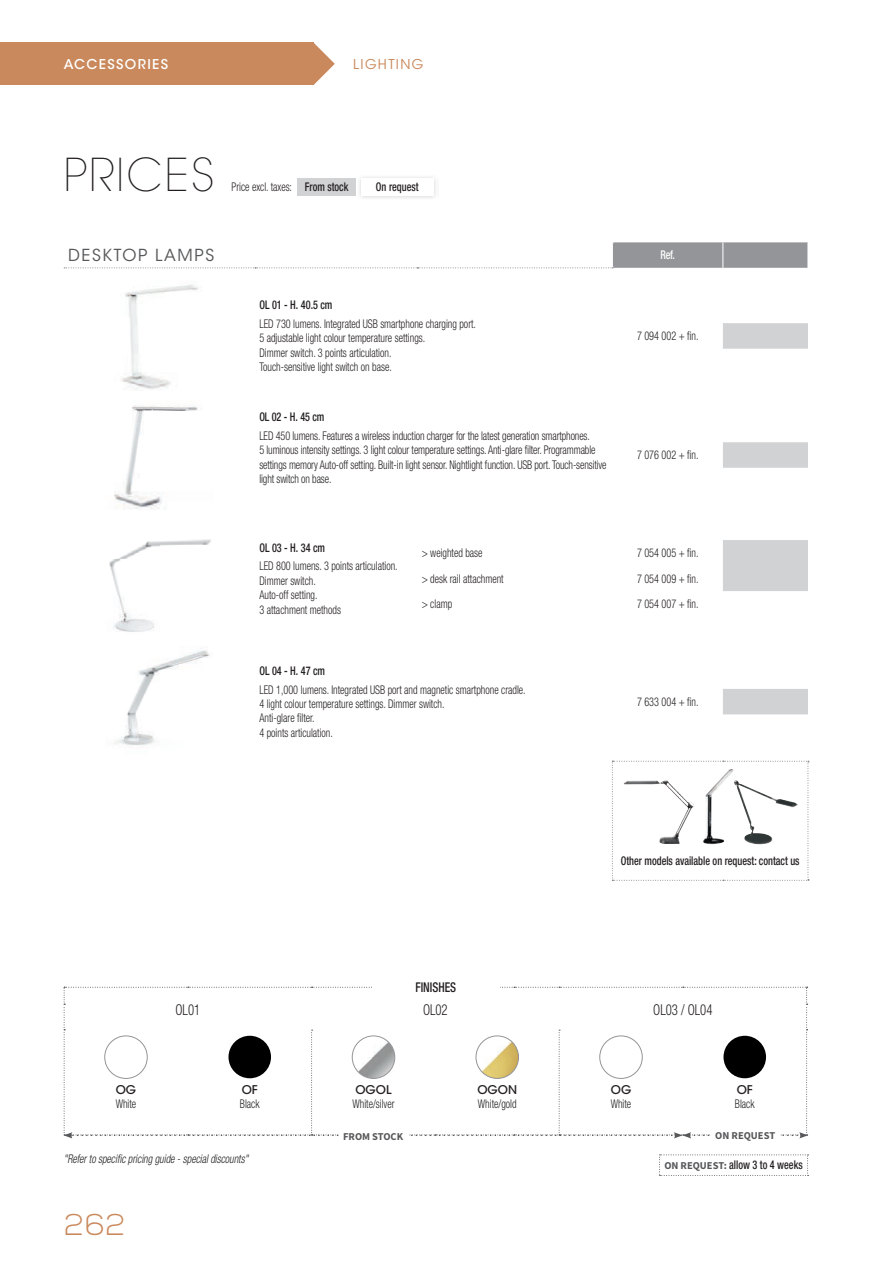
<style>
.page{position:relative;width:893px;height:1263px;background:#fff}
.page>*{position:absolute;margin:0;border:0;box-sizing:border-box;transform-origin:0 0}
.t1{font:200 45px "ITC Avant Garde Std";letter-spacing:.05em;color:#231f20}
.t2{font:300 30px "Nexa";color:#ca895c}
.t3{font:16.5px "ITC Avant Garde Std";letter-spacing:.1em;color:#57585a}
.t4{font:300 condensed 15px "Helvetica Neue LT Std";color:#231f20;scale:.85 1}
.t5{font:500 13.5px "ITC Avant Garde Std";letter-spacing:.1em;color:#fff}
.t6{font:13.5px "ITC Avant Garde Std";letter-spacing:.1em;color:#ca895c}
.t7{font:500 condensed 13.5px "Helvetica Neue LT Std";color:#231f20;scale:.85 1}
.t8{font:300 condensed 12px/14.4px "Helvetica Neue LT Std";color:#231f20;scale:.85 1}
.t9{font:500 condensed 12px "Helvetica Neue LT Std";color:#231f20;scale:.85 1}
.t10{font:italic 300 condensed 12px "Helvetica Neue LT Std";color:#231f20;scale:.85 1}
.t11{font:500 12px "ITC Avant Garde Std";color:#231f20}
.t12{font:500 condensed 12px "Helvetica Neue LT Std";color:#fff;scale:.85 1}
.t13{font:700 10.5px "Source Sans Pro";color:#57585a}
.s1{font-weight:500}
.s2{font-family:"Source Sans Pro";font-weight:700;font-stretch:normal;font-size:10.5px;color:#57585a}
</style>
<div class="page">
<svg style="left:314px;top:43px;width:21px;height:42px"></svg>
<div style="left:0;top:42px;width:314px;height:43px;background:#ca895c"></div>
<svg style="left:64px;top:242px;width:744px;height:472px"></svg>
<svg style="left:612px;top:761px;width:197px;height:120px"></svg>
<img style="left:106px;top:281px;width:107px;height:110px">
<img style="left:106px;top:400px;width:107px;height:110px">
<img style="left:106px;top:523px;width:107px;height:110px">
<img style="left:106px;top:647px;width:107px;height:99px">
<img style="left:702px;top:769px;width:32px;height:75px">
<img style="left:734px;top:780px;width:64px;height:64px">
<img style="left:623px;top:780px;width:72px;height:64px">
<svg style="left:64px;top:987px;width:744px;height:151px"></svg>
<div style="left:711px;top:1127px;width:68px;height:16px;background:#fff"></div>
<div style="left:297px;top:178px;width:59px;height:17px;background:#d1d2d4"></div>
<div style="left:372px;top:974px;width:128px;height:26px;background:#fff"></div>
<svg style="left:659px;top:1154px;width:149px;height:22px"></svg>
<p class="t5" style="left:64px;top:55px;width:106px">ACCESSORIES</p>
<p class="t6" style="left:353px;top:56px;width:72px">LIGHTING</p>
<h1 class="t1" style="left:64px;top:148px;width:152px">PRICES</h1>
<p class="t8" style="left:232px;top:179px;width:139px">Price excl. taxes: <span class="s1">From stock</span></p>
<p class="t9" style="left:376px;top:179px;width:52px">On request</p>
<h3 class="t3" style="left:68px;top:245px;width:148px">DESKTOP LAMPS</h3>
<p class="t12" style="left:660px;top:248px;width:19px">Ref.</p>
<p class="t9" style="left:259px;top:298px;width:88px">OL 01 - H. 40.5 cm</p>
<p class="t8" style="left:259px;top:316px;width:256px">LED 730 lumens. Integrated USB smartphone charging port.<br>5 adjustable light colour temperature settings.<br>Dimmer switch. 3 points articulation.<br>Touch-sensitive light switch on base.</p>
<p class="t8" style="left:637px;top:329px;width:74px">7 094 002 + fin.</p>
<p class="t9" style="left:259px;top:410px;width:78px">OL 02 - H. 45 cm</p>
<p class="t8" style="left:259px;top:428px;width:410px">LED 450 lumens. Features a wireless induction charger for the latest generation smartphones.<br>5 luminous intensity settings. 3 light colour temperature settings. Anti-glare filter. Programmable settings memory Auto-off setting. Built-in light sensor. Nightlight function. USB port. Touch-sensitive light switch on base.</p>
<p class="t8" style="left:637px;top:448px;width:74px">7 076 002 + fin.</p>
<p class="t9" style="left:259px;top:540px;width:79px">OL 03 - H. 34 cm</p>
<p class="t8" style="left:259px;top:559px;width:164px">LED 800 lumens. 3 points articulation.<br>Dimmer switch.<br>Auto-off setting.<br>3 attachment methods</p>
<p class="t8" style="left:422px;top:545px;width:73px">&gt; weighted base</p>
<p class="t8" style="left:637px;top:545px;width:74px">7 054 005 + fin.</p>
<p class="t8" style="left:422px;top:571px;width:98px">&gt; desk rail attachment</p>
<p class="t8" style="left:637px;top:571px;width:74px">7 054 009 + fin.</p>
<p class="t8" style="left:422px;top:596px;width:37px">&gt; clamp</p>
<p class="t8" style="left:637px;top:596px;width:74px">7 054 007 + fin.</p>
<p class="t9" style="left:259px;top:663px;width:79px">OL 04 - H. 47 cm</p>
<p class="t8" style="left:259px;top:682px;width:315px">LED 1,000 lumens. Integrated USB port and magnetic smartphone cradle.<br>4 light colour temperature settings. Dimmer switch.<br>Anti-glare filter.<br>4 points articulation.</p>
<p class="t7" style="left:415px;top:979px;width:50px">FINISHES</p>
<p class="t8" style="left:637px;top:694px;width:74px">7 633 004 + fin.</p>
<p class="t9" style="left:621px;top:853px;width:212px">Other models available on request: contact us</p>
<p class="t11" style="left:116px;top:1082px;width:22px">OG</p>
<p class="t8" style="left:116px;top:1096px;width:26px">White</p>
<p class="t4" style="left:175px;top:1001px;width:31px">OL01</p>
<p class="t4" style="left:423px;top:1001px;width:31px">OL02</p>
<p class="t4" style="left:653px;top:1001px;width:71px">OL03 / OL04</p>
<p class="t11" style="left:242px;top:1082px;width:18px">OF</p>
<p class="t8" style="left:240px;top:1096px;width:25px">Black</p>
<p class="t11" style="left:355px;top:1082px;width:38px">OGOL</p>
<p class="t8" style="left:352px;top:1096px;width:51px">White/silver</p>
<p class="t11" style="left:477px;top:1082px;width:41px">OGON</p>
<p class="t8" style="left:478px;top:1096px;width:47px">White/gold</p>
<p class="t11" style="left:611px;top:1082px;width:22px">OG</p>
<p class="t8" style="left:611px;top:1096px;width:26px">White</p>
<p class="t11" style="left:737px;top:1082px;width:18px">OF</p>
<p class="t8" style="left:735px;top:1096px;width:25px">Black</p>
<p class="t13" style="left:343px;top:1129px;width:62px">FROM STOCK</p>
<p class="t13" style="left:715px;top:1128px;width:61px">ON REQUEST</p>
<p class="t10" style="left:64px;top:1152px;width:219px">"Refer to specific pricing guide - special discounts"</p>
<h2 class="t2" style="left:64px;top:1207px;width:63px">262</h2>
<p class="t9" style="left:664px;top:1158px;width:164px"><span class="s2">ON REQUEST:</span> allow 3 to 4 weeks</p>
</div>
